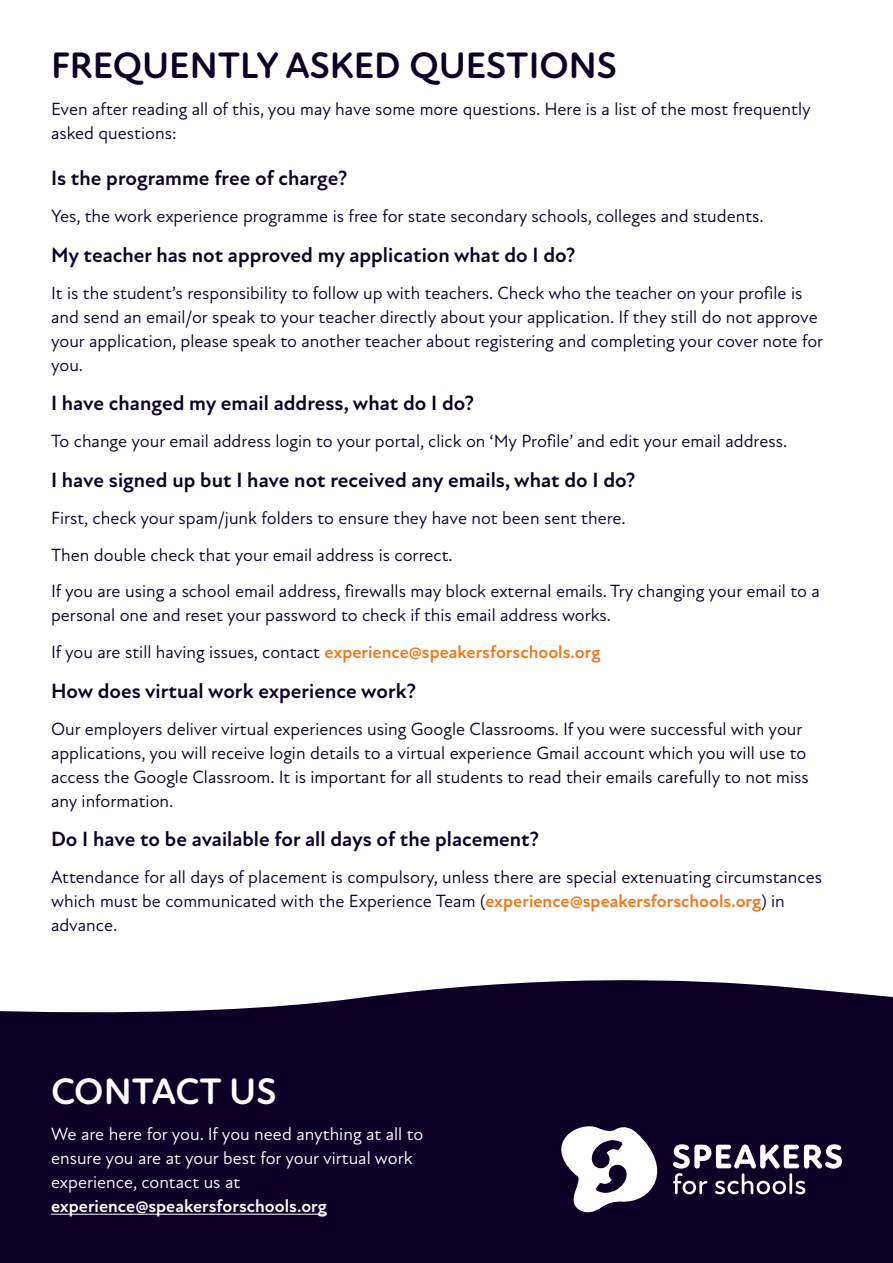
<style>
.page{position:relative;width:893px;height:1263px;background:#fff}
.page>*{position:absolute;margin:0;border:0;box-sizing:border-box;transform-origin:0 0}
.t1{font:700 37.5px "Atten Round New";color:#0c0027}
.t2{font:700 37.5px "Atten Round New";color:#fff}
.t3{font:700 21px "Atten New";color:#0c0027}
.t4{font:18px/24px "Atten New";color:#0c0027}
.t5{font:18px/24px "Atten New";color:#fff}
.t6{font:700 18px "Atten New";color:#fff}
.s1{font-weight:700;color:#ed7a1a}
</style>
<div class="page">
<div style="left:0;top:980px;width:893px;height:283px;background:#0c0027"></div>
<svg style="left:561px;top:1126px;width:281px;height:86px"></svg>
<hr style="left:51px;top:1214px;width:276px;height:1px;background:#fff">
<h1 class="t1" style="left:51px;top:43px;width:567px">FREQUENTLY ASKED QUESTIONS</h1>
<p class="t4" style="left:51px;top:97px;width:761px">Even after reading all of this, you may have some more questions. Here is a list of the most frequently asked questions:</p>
<p class="t3" style="left:51px;top:166px;width:298px">Is the programme free of charge?</p>
<p class="t4" style="left:51px;top:204px;width:714px">Yes, the work experience programme is free for state secondary schools, colleges and students.</p>
<p class="t3" style="left:51px;top:242px;width:526px">My teacher has not approved my application what do I do?</p>
<p class="t4" style="left:51px;top:281px;width:774px">It is the student’s responsibility to follow up with teachers. Check who the teacher on your profile is and send an email/or speak to your teacher directly about your application. If they still do not approve your application, please speak to another teacher about registering and completing your cover note for you.</p>
<p class="t3" style="left:51px;top:391px;width:425px">I have changed my email address, what do I do?</p>
<p class="t4" style="left:51px;top:429px;width:738px">To change your email address login to your portal, click on ‘My Profile’ and edit your email address.</p>
<p class="t3" style="left:51px;top:467px;width:586px">I have signed up but I have not received any emails, what do I do?</p>
<p class="t4" style="left:51px;top:500px;width:770px;line-height:36.8px">First, check your spam/junk folders to ensure they have not been sent there.<br>Then double check that your email address is correct.<br>If you are using a school email address, firewalls may block external emails. Try changing your email to a</p>
<p class="t4" style="left:51px;top:597px;width:562px;line-height:36.8px">personal one and reset your password to check if this email address works.<br>If you are still having issues, contact <span class="s1">experience@speakersforschools.org</span></p>
<p class="t3" style="left:51px;top:678px;width:367px">How does virtual work experience work?</p>
<p class="t4" style="left:51px;top:717px;width:759px">Our employers deliver virtual experiences using Google Classrooms. If you were successful with your applications, you will receive login details to a virtual experience Gmail account which you will use to access the Google Classroom. It is important for all students to read their emails carefully to not miss any information.</p>
<p class="t3" style="left:51px;top:827px;width:490px">Do I have to be available for all days of the placement?</p>
<p class="t4" style="left:51px;top:865px;width:773px">Attendance for all days of placement is compulsory, unless there are special extenuating circumstances which must be communicated with the Experience Team (<span class="s1">experience@speakersforschools.org</span>) in advance.</p>
<h1 class="t2" style="left:51px;top:1069px;width:227px">CONTACT US</h1>
<p class="t5" style="left:51px;top:1123px;width:374px">We are here for you. If you need anything at all to ensure you are at your best for your virtual work experience, contact us at</p>
<p class="t6" style="left:51px;top:1196px;width:277px">experience@speakersforschools.org</p>
</div>
